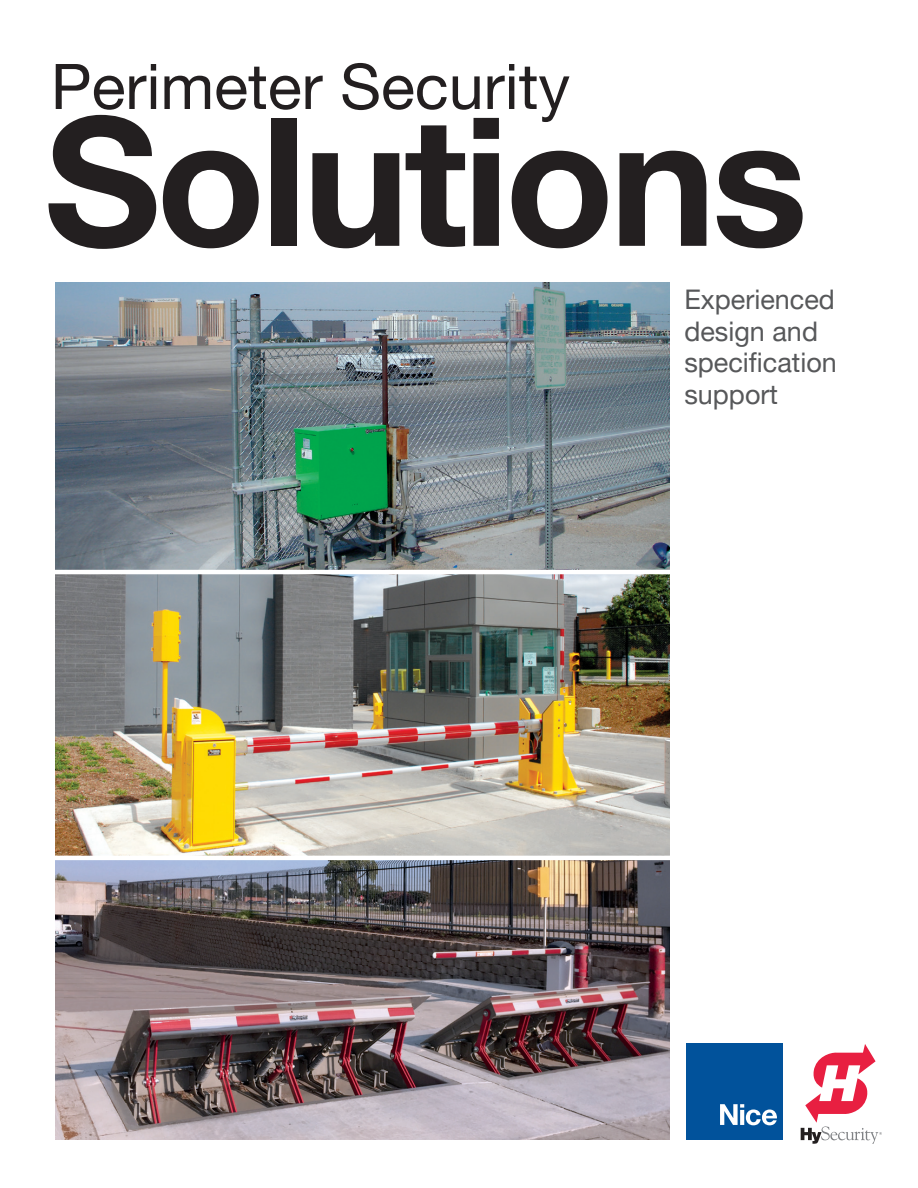
<style>
.page{position:relative;width:918px;height:1188px;background:#fff}
.page>*{position:absolute;margin:0;border:0;box-sizing:border-box;transform-origin:0 0}
.t1{font:700 179.1px "Helvetica Neue LT Pro";letter-spacing:-.025em;color:#231f20}
.t2{font:63px "Helvetica Neue LT Pro";color:#231f20}
.t3{font:27px/31.5px "Helvetica Neue LT Pro";color:#57585a}
</style>
<div class="page">
<img style="left:55px;top:506px;width:614px;height:634px">
<img style="left:56px;top:283px;width:613px;height:287px">
<svg style="left:801px;top:1044px;width:81px;height:100px"></svg>
<div style="left:687px;top:1044px;width:96px;height:96px;background:#01529b"></div>
<svg style="left:720px;top:1104px;width:57px;height:21px"></svg>
<hr style="left:48px;top:570px;width:630px;height:4px;background:#fff">
<hr style="left:49px;top:856px;width:632px;height:4px;background:#fff">
<h2 class="t2" style="left:51px;top:48px;width:521px">Perimeter Security</h2>
<h1 class="t1" style="left:44px;top:69px;width:765px">Solutions</h1>
<p class="t3" style="left:684px;top:283px;width:154px">Experienced design and specification support</p>
</div>
